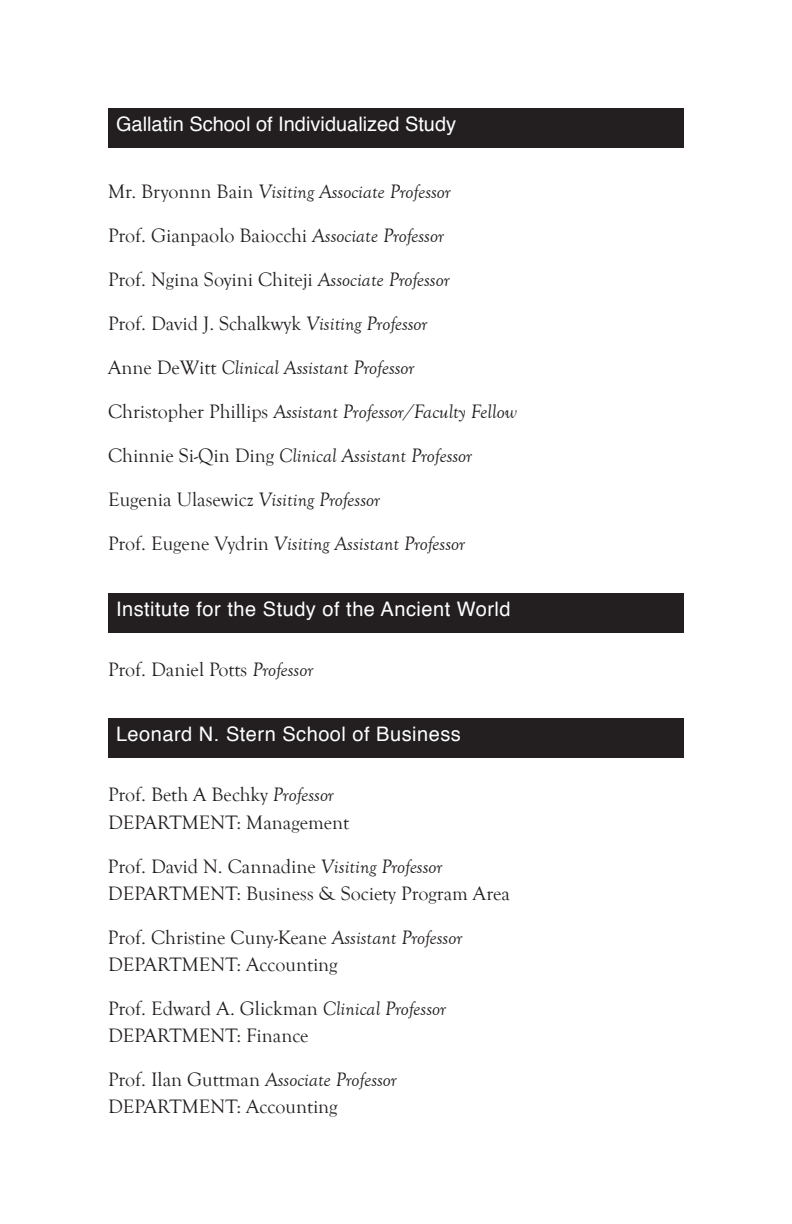
<style>
.page{position:relative;width:792px;height:1224px;background:#fff}
.page>*{position:absolute;margin:0;border:0;box-sizing:border-box;transform-origin:0 0}
.t1{font:20px/27.2px "Goudy Old Style T";color:#231f20}
.t2{font:italic 20px "Goudy Old Style T";color:#231f20}
.t3{font:20px "Helvetica";letter-spacing:.025em;color:#fff}
.t4{font:20px "Helvetica";color:#fff}
.s1{font-style:normal}
.s2{font-style:italic}
</style>
<div class="page">
<div style="left:108px;top:108px;width:576px;height:40px;background:#231f20"></div>
<div style="left:108px;top:593px;width:576px;height:40px;background:#231f20"></div>
<div style="left:108px;top:718px;width:576px;height:40px;background:#231f20"></div>
<p class="t4" style="left:116px;top:116px;width:342px">Gallatin School of Individualized Study</p>
<p class="t2" style="left:108px;top:181px;width:344px"><span class="s1">Mr. Bryonnn Bain</span> Visiting Associate Professor</p>
<p class="t1" style="left:108px;top:222px;width:337px">Prof. gianpaolo Baiocchi <span class="s2">Associate Professor</span></p>
<p class="t1" style="left:108px;top:266px;width:343px">Prof. Ngina Soyini Chiteji <span class="s2">Associate Professor</span></p>
<p class="t1" style="left:108px;top:310px;width:321px">Prof. David J. Schalkwyk <span class="s2">Visiting Professor</span></p>
<p class="t2" style="left:108px;top:357px;width:308px"><span class="s1">Anne DeWitt</span> Clinical Assistant Professor</p>
<p class="t2" style="left:108px;top:401px;width:410px"><span class="s1">Christopher Phillips</span> Assistant Professor/Faculty Fellow</p>
<p class="t2" style="left:108px;top:445px;width:366px"><span class="s1">Chinnie Si-Qin Ding</span> Clinical Assistant Professor</p>
<p class="t2" style="left:108px;top:489px;width:273px"><span class="s1">Eugenia Ulasewicz</span> Visiting Professor</p>
<p class="t2" style="left:108px;top:533px;width:359px"><span class="s1">Prof. Eugene Vydrin</span> Visiting Assistant Professor</p>
<p class="t3" style="left:116px;top:601px;width:396px">Institute for the Study of the Ancient World</p>
<p class="t1" style="left:108px;top:656px;width:207px">Prof. Daniel Potts <span class="s2">Professor</span></p>
<p class="t3" style="left:116px;top:726px;width:346px">Leonard N. Stern School of Business</p>
<p class="t1" style="left:108px;top:781px;width:243px">Prof. Beth A Bechky <span class="s2">Professor<br></span>DEPARTMENT: Management</p>
<p class="t1" style="left:108px;top:852px;width:403px">Prof. David N. Cannadine <span class="s2">Visiting Professor<br></span>DEPARTMENT: Business &amp; Society Program Area</p>
<p class="t1" style="left:108px;top:924px;width:356px">Prof. Christine Cuny-Keane <span class="s2">Assistant Professor<br></span>DEPARTMENT: Accounting</p>
<p class="t1" style="left:108px;top:995px;width:340px">Prof. Edward A. glickman <span class="s2">Clinical Professor<br></span>DEPARTMENT: Finance</p>
<p class="t1" style="left:108px;top:1066px;width:290px">Prof. ilan guttman <span class="s2">Associate Professor<br></span>DEPARTMENT: Accounting</p>
</div>
